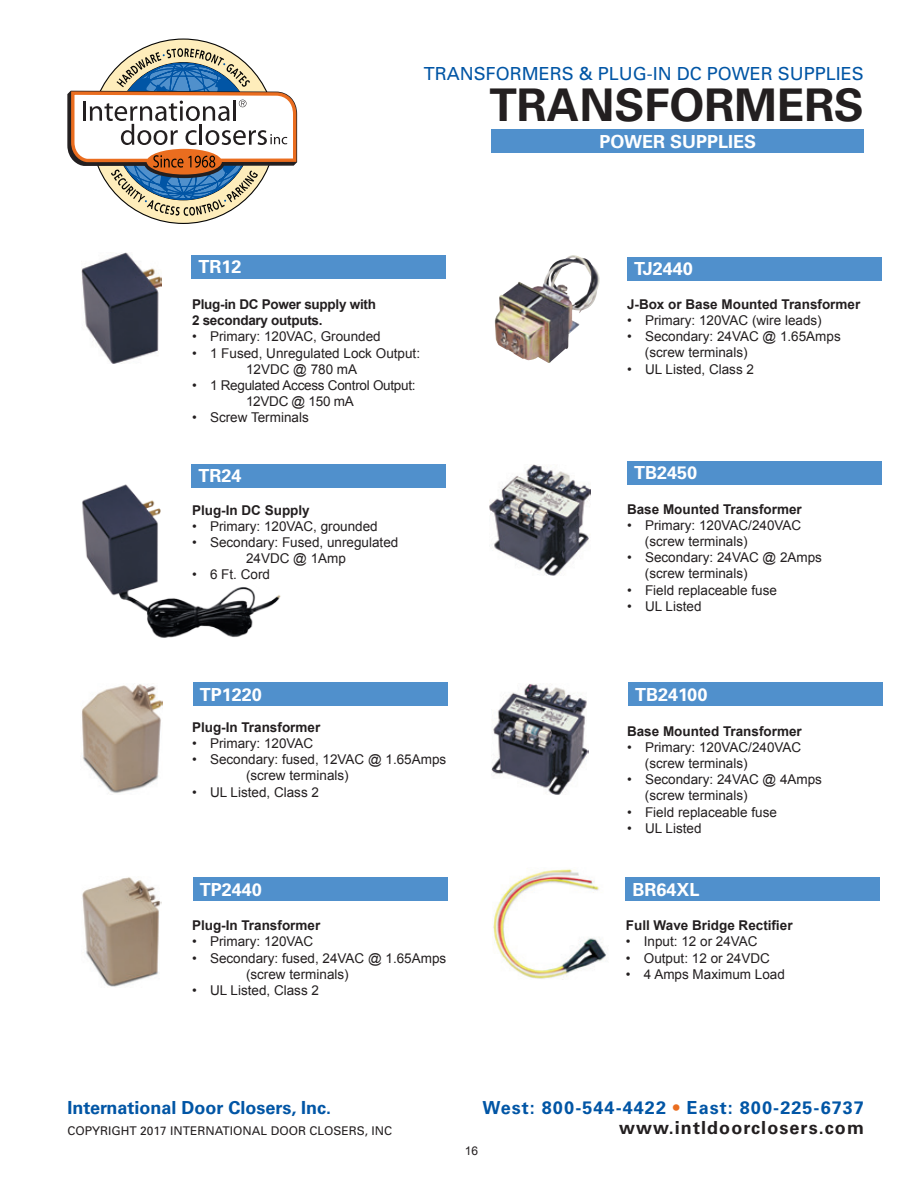
<style>
.page{position:relative;width:918px;height:1188px;background:#fff}
.page>*{position:absolute;margin:0;border:0;box-sizing:border-box;transform-origin:0 0}
.t1{font:700 45px "Univers";color:#231f20}
.t2{font:700 18px "Univers";color:#fff}
.t3{font:700 18px "Univers";letter-spacing:.06em;color:#0155a5}
.t4{font:18px "Univers";color:#0155a5}
.t5{font:700 18px "Univers";color:#0155a5}
.t6{font:700 18px "Univers";letter-spacing:.06em;color:#231f20}
.t7{font:13.5px/16.2px "Arial";color:#231f20}
.t8{font:700 13.5px "Arial";color:#231f20}
.t9{font:700 13.5px "Arial";letter-spacing:-.02em;color:#231f20}
.t10{font:13.5px/16.2px "Arial";letter-spacing:-.02em;color:#231f20;text-align:center}
.t11{font:12px "Univers";color:#231f20}
.t12{font:12px "Arial";color:#231f20}
.s1{color:#ea6d1f}
</style>
<div class="page">
<div style="left:92px;top:40px;width:183px;height:183px;background:#feedbb;border-radius:50%"></div>
<svg style="left:67px;top:48px;width:231px;height:168px"></svg>
<div style="left:491px;top:130px;width:373px;height:23px;background:#5090cc"></div>
<img style="left:493px;top:869px;width:114px;height:110px">
<img style="left:494px;top:255px;width:106px;height:108px">
<img style="left:489px;top:465px;width:102px;height:110px">
<img style="left:492px;top:684px;width:96px;height:110px">
<img style="left:81px;top:253px;width:81px;height:111px">
<img style="left:80px;top:684px;width:83px;height:110px">
<img style="left:82px;top:877px;width:79px;height:110px">
<img style="left:82px;top:483px;width:204px;height:155px">
<div style="left:192px;top:255px;width:254px;height:23px;background:#5090cc"></div>
<div style="left:192px;top:464px;width:254px;height:23px;background:#5090cc"></div>
<div style="left:193px;top:683px;width:254px;height:23px;background:#5090cc"></div>
<div style="left:193px;top:878px;width:254px;height:23px;background:#5090cc"></div>
<div style="left:627px;top:257px;width:255px;height:23px;background:#5090cc"></div>
<div style="left:627px;top:461px;width:255px;height:23px;background:#5090cc"></div>
<div style="left:629px;top:683px;width:254px;height:23px;background:#5090cc"></div>
<div style="left:626px;top:878px;width:254px;height:23px;background:#5090cc"></div>
<p class="t4" style="left:424px;top:63px;width:442px">TRANSFORMERS &amp; PLUG-IN DC POWER SUPPLIES</p>
<p class="t1" style="left:489px;top:79px;width:376px">TRANSFORMERS</p>
<p class="t2" style="left:599px;top:131px;width:158px">POWER SUPPLIES</p>
<p class="t2" style="left:198px;top:256px;width:45px">TR12</p>
<p class="t9" style="left:192px;top:295px;width:185px">Plug-in DC Power supply with</p>
<p class="t9" style="left:192px;top:312px;width:132px">2 secondary outputs.</p>
<p class="t7" style="left:192px;top:329px;width:190px">• Primary: 120VAC, Grounded</p>
<p class="t7" style="left:246px;top:345px;width:176px;text-indent:-54px">• 1 Fused, Unregulated Lock Output:<br>12VDC @ 780 mA</p>
<p class="t10" style="left:192px;top:377px;width:225px">• 1 Regulated Access Control Output:<br>12VDC @ 150 mA</p>
<p class="t7" style="left:192px;top:410px;width:118px">• Screw Terminals</p>
<p class="t2" style="left:198px;top:465px;width:45px">TR24</p>
<p class="t8" style="left:192px;top:501px;width:119px">Plug-In DC Supply</p>
<p class="t7" style="left:192px;top:518px;width:187px">• Primary: 120VAC, grounded</p>
<p class="t7" style="left:192px;top:534px;width:208px;text-align:center">• Secondary: Fused, unregulated<br>24VDC @ 1Amp</p>
<p class="t7" style="left:192px;top:567px;width:80px">• 6 Ft. Cord</p>
<p class="t2" style="left:200px;top:684px;width:64px">TP1220</p>
<p class="t8" style="left:192px;top:718px;width:130px">Plug-In Transformer</p>
<p class="t7" style="left:192px;top:735px;width:123px">• Primary: 120VAC</p>
<p class="t7" style="left:246px;top:751px;width:202px;text-indent:-54px">• Secondary: fused, 12VAC @ 1.65Amps (screw terminals)</p>
<p class="t7" style="left:192px;top:784px;width:129px">• UL Listed, Class 2</p>
<p class="t2" style="left:200px;top:879px;width:64px">TP2440</p>
<p class="t8" style="left:192px;top:917px;width:130px">Plug-In Transformer</p>
<p class="t7" style="left:192px;top:934px;width:123px">• Primary: 120VAC</p>
<p class="t7" style="left:246px;top:950px;width:202px;text-indent:-54px">• Secondary: fused, 24VAC @ 1.65Amps (screw terminals)</p>
<p class="t7" style="left:192px;top:982px;width:129px">• UL Listed, Class 2</p>
<p class="t2" style="left:634px;top:258px;width:60px">TJ2440</p>
<p class="t8" style="left:627px;top:295px;width:235px">J-Box or Base Mounted Transformer</p>
<p class="t7" style="left:627px;top:312px;width:196px">• Primary: 120VAC (wire leads)</p>
<p class="t7" style="left:645px;top:328px;width:197px;text-indent:-18px">• Secondary: 24VAC @ 1.65Amps (screw terminals)</p>
<p class="t7" style="left:627px;top:361px;width:129px">• UL Listed, Class 2</p>
<p class="t2" style="left:634px;top:462px;width:65px">TB2450</p>
<p class="t8" style="left:627px;top:500px;width:176px">Base Mounted Transformer</p>
<p class="t7" style="left:627px;top:517px;width:176px">• Primary: 120VAC/240VAC</p>
<p class="t7" style="left:645px;top:533px;width:104px">(screw terminals)</p>
<p class="t7" style="left:627px;top:549px;width:197px">• Secondary: 24VAC @ 2Amps</p>
<p class="t7" style="left:645px;top:566px;width:104px">(screw terminals)</p>
<p class="t7" style="left:627px;top:582px;width:152px">• Field replaceable fuse</p>
<p class="t7" style="left:627px;top:598px;width:76px">• UL Listed</p>
<p class="t2" style="left:635px;top:684px;width:74px">TB24100</p>
<p class="t8" style="left:627px;top:722px;width:176px">Base Mounted Transformer</p>
<p class="t7" style="left:627px;top:739px;width:176px">• Primary: 120VAC/240VAC</p>
<p class="t7" style="left:645px;top:755px;width:104px">(screw terminals)</p>
<p class="t7" style="left:627px;top:771px;width:197px">• Secondary: 24VAC @ 4Amps</p>
<p class="t7" style="left:645px;top:788px;width:104px">(screw terminals)</p>
<p class="t7" style="left:627px;top:804px;width:152px">• Field replaceable fuse</p>
<p class="t7" style="left:627px;top:820px;width:76px">• UL Listed</p>
<p class="t2" style="left:633px;top:879px;width:69px">BR64XL</p>
<p class="t8" style="left:626px;top:917px;width:168px">Full Wave Bridge Rectifier</p>
<p class="t7" style="left:626px;top:934px;width:133px">• Input: 12 or 24VAC</p>
<p class="t7" style="left:626px;top:950px;width:146px">• Output: 12 or 24VDC</p>
<p class="t7" style="left:626px;top:966px;width:161px">• 4 Amps Maximum Load</p>
<h2 class="t5" style="left:68px;top:1097px;width:265px">International Door Closers, Inc.</h2>
<h2 class="t3" style="left:482px;top:1098px;width:383px">West: 800-544-4422 <span class="s1">•</span> East: 800-225-6737</h2>
<p class="t11" style="left:68px;top:1123px;width:326px">COPYRIGHT 2017 INTERNATIONAL DOOR CLOSERS, INC</p>
<p class="t6" style="left:619px;top:1117px;width:246px">www.intldoorclosers.com</p>
<p class="t12" style="left:465px;top:1143px;width:15px">16</p>
</div>
